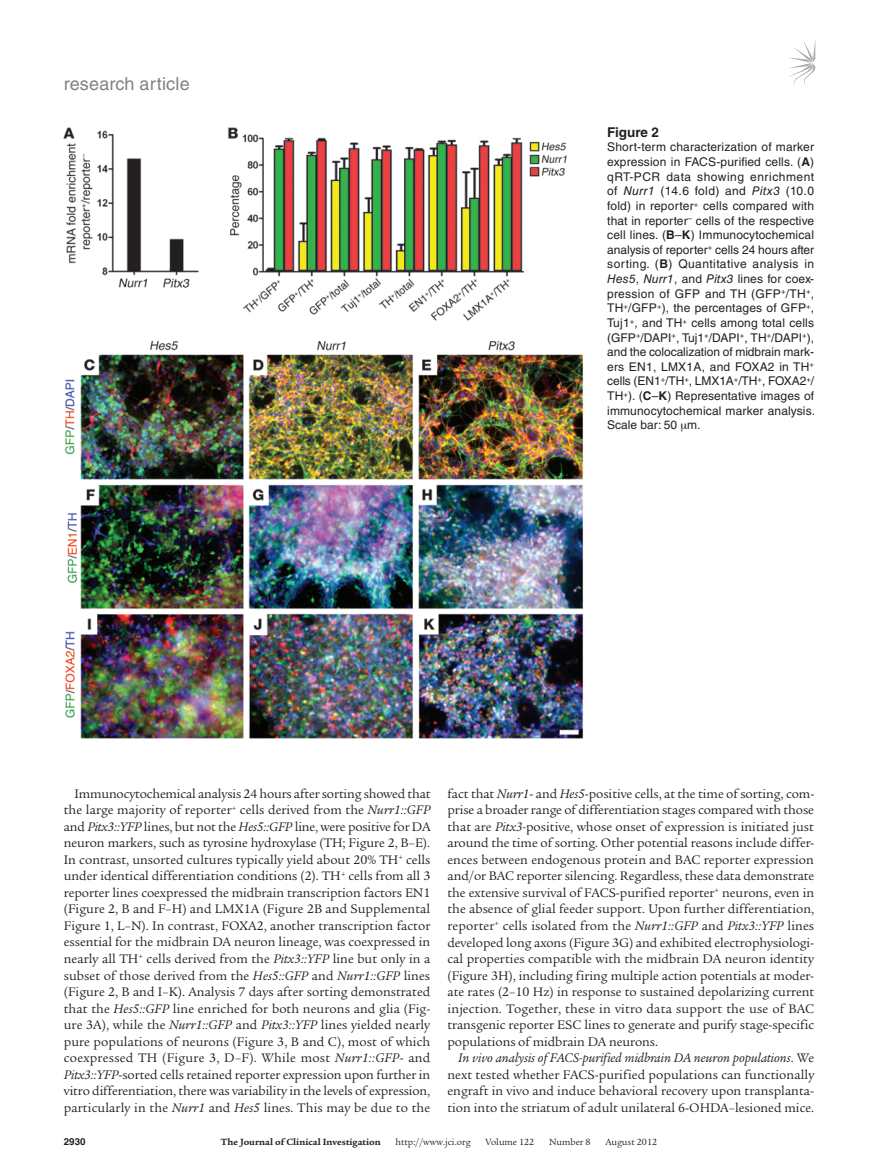
<style>
.page{position:relative;width:878px;height:1175px;background:#fff}
.page>*{position:absolute;margin:0;border:0;box-sizing:border-box;transform-origin:0 0}
.t1{font:18px "Helvetica LT Std";letter-spacing:.01em;color:#808285}
.t2{font:13.5px/16.5px "Legacy Serif Std";letter-spacing:-.005em;color:#231f20;text-align:justify}
.t3{font:700 13.5px "Helvetica LT Std";color:#231f20}
.t4{font:12px/14.7px "Helvetica LT Std";letter-spacing:.015em;color:#231f20;text-align:justify}
.t5{font:9.75px "Legacy Serif Std";color:#231f20}
.t6{font:700 9.75px "Legacy Serif Std";color:#231f20}
.t7{font:700 9.75px "Helvetica LT Std";color:#231f20}
.s1{font-weight:700}
.s2{font-style:italic}
</style>
<div class="page">
<svg style="left:789px;top:42px;width:26px;height:43px"></svg>
<img style="left:63px;top:127px;width:520px;height:612px">
<h1 class="t1" style="left:64px;top:73px;width:127px">research article</h1>
<p class="t3" style="left:607px;top:124px;width:53px">Figure 2</p>
<p class="t4" style="left:607px;top:140px;width:209px">Short-term characterization of marker expression in FACS-purified cells. (<span class="s1">A</span>) qRT-PCR data showing enrichment of <span class="s2">Nurr1</span> (14.6 fold) and <span class="s2">Pitx3</span> (10.0 fold) in reporter<sup>+</sup> cells compared with that in reporter<sup>–</sup> cells of the respective cell lines. (<span class="s1">B</span>–<span class="s1">K</span>) Immunocytochemical analysis of reporter<sup>+</sup> cells 24 hours after sorting. (<span class="s1">B</span>) Quantitative analysis in <span class="s2">Hes5</span>, <span class="s2">Nurr1</span>, and <span class="s2">Pitx3</span> lines for coex&shy;pression of GFP and TH (GFP<sup>+</sup>/TH<sup>+</sup>, TH<sup>+</sup>/GFP<sup>+</sup>), the percentages of GFP<sup>+</sup>, Tuj1<sup>+</sup>, and TH<sup>+</sup> cells among total cells (GFP<sup>+</sup>/DAPI<sup>+</sup>, Tuj1<sup>+</sup>/DAPI<sup>+</sup>, TH<sup>+</sup>/DAPI<sup>+</sup>), and the colocalization of midbrain mark&shy;ers EN1, LMX1A, and FOXA2 in TH<sup>+ </sup>cells (EN1<sup>+</sup>/TH<sup>+</sup>, LMX1A<sup>+</sup>/TH<sup>+</sup>, FOXA2<sup>+</sup>/ TH<sup>+</sup>). (<span class="s1">C</span>–<span class="s1">K</span>) Representative images of immunocytochemical marker analysis.<br>Scale bar: 50 m.</p>
<p class="t2" style="left:64px;top:785px;width:368px;text-indent:11px">Immunocytochemical analysis 24 hours after sorting showed that the large majority of reporter<sup>+</sup> cells derived from the <span class="s2">Nurr1::GFP </span>and <span class="s2">Pitx3::YFP</span> lines, but not the <span class="s2">Hes5::GFP</span> line, were positive for DA neuron markers, such as tyrosine hydroxylase (TH; Figure 2, B–E).<br>In contrast, unsorted cultures typically yield about 20% TH<sup>+</sup> cells under identical differentiation conditions (2). TH<sup>+</sup> cells from all 3 reporter lines coexpressed the midbrain transcription factors EN1 (Figure 2, B and F–H) and LMX1A (Figure 2B and Supplemental Figure 1, L–N). In contrast, FOXA2, another transcription factor essential for the midbrain DA neuron lineage, was coexpressed in nearly all TH<sup>+</sup> cells derived from the <span class="s2">Pitx3::YFP</span> line but only in a subset of those derived from the <span class="s2">Hes5::GFP</span> and <span class="s2">Nurr1::GFP</span> lines (Figure 2, B and I–K). Analysis 7 days after sorting demonstrated that the <span class="s2">Hes5::GFP</span> line enriched for both neurons and glia (Fig&shy;ure 3A), while the <span class="s2">Nurr1::GFP</span> and <span class="s2">Pitx3::YFP</span> lines yielded nearly pure populations of neurons (Figure 3, B and C), most of which coexpressed TH (Figure 3, D–F). While most <span class="s2">Nurr1::GFP</span>- and <span class="s2">Pitx3::YFP</span>-sorted cells retained reporter expression upon further in vitro differentiation, there was variability in the levels of expression, particularly in the <span class="s2">Nurr1</span> and <span class="s2">Hes5</span> lines. This may be due to the</p>
<p class="t2" style="left:447px;top:785px;width:368px">fact that <span class="s2">Nurr1</span>- and <span class="s2">Hes5</span>-positive cells, at the time of sorting, com&shy;prise a broader range of differentiation stages compared with those that are <span class="s2">Pitx3-</span>positive, whose onset of expression is initiated just around the time of sorting. Other potential reasons include differ&shy;ences between endogenous protein and BAC reporter expression and/or BAC reporter silencing. Regardless, these data demonstrate the extensive survival of FACS-purified reporter<sup>+</sup> neurons, even in the absence of glial feeder support. Upon further differentiation, reporter<sup>+</sup> cells isolated from the <span class="s2">Nurr1::GFP</span> and <span class="s2">Pitx3::YFP</span> lines developed long axons (Figure 3G) and exhibited electrophysiologi&shy;cal properties compatible with the midbrain DA neuron identity (Figure 3H), including firing multiple action potentials at moder&shy;ate rates (2–10 Hz) in response to sustained depolarizing current injection. Together, these in vitro data support the use of BAC transgenic reporter ESC lines to generate and purify stage-specific populations of midbrain DA neurons.</p>
<p class="t2" style="left:447px;top:1049px;width:368px;text-indent:11px"><span class="s2">In vivo analysis of FACS-purified midbrain DA neuron populations</span>. We next tested whether FACS-purified populations can functionally engraft in vivo and induce behavioral recovery upon transplanta&shy;tion into the striatum of adult unilateral 6-OHDA–lesioned mice.</p>
<p class="t7" style="left:64px;top:1135px;width:23px">2930</p>
<p class="t6" style="left:221px;top:1135px;width:161px">The Journal of Clinical Investigation</p>
<p class="t5" style="left:395px;top:1136px;width:77px">http://www.jci.org</p>
<p class="t5" style="left:485px;top:1136px;width:50px">Volume 122</p>
<p class="t5" style="left:549px;top:1136px;width:43px">Number 8</p>
<p class="t5" style="left:605px;top:1136px;width:53px">August 2012</p>
</div>
